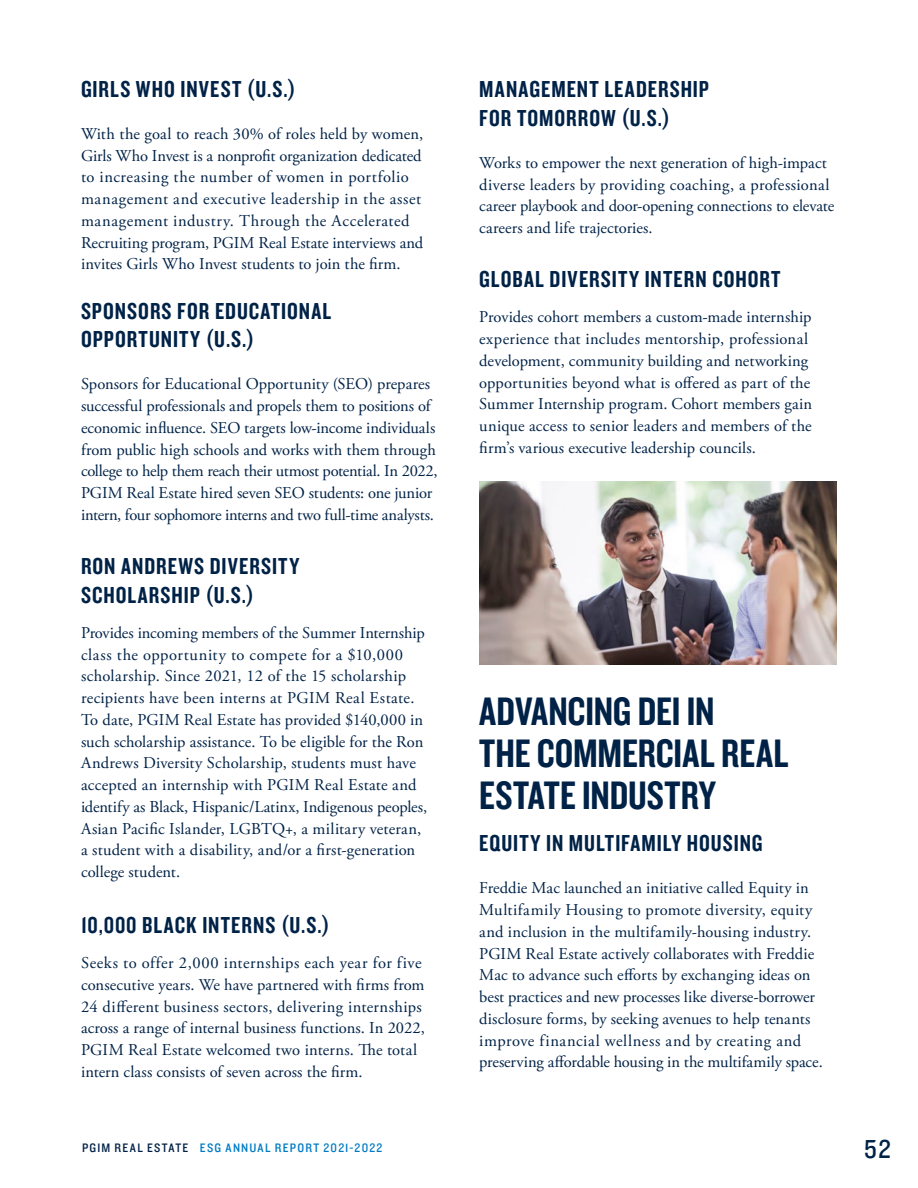
<style>
.page{position:relative;width:918px;height:1188px;background:#fff}
.page>*{position:absolute;margin:0;border:0;box-sizing:border-box;transform-origin:0 0}
.SUBHEADER{font:41.25px/42px "Knockout 49 Liteweight";letter-spacing:-.005em;color:#002247}
.t1{font:27px "Knockout 30 Junior Welterwt";color:#002247}
.Body_Text{font:24px/28.8px "Knockout 49 Liteweight";letter-spacing:.04em;color:#002247}
.paragraph_header{font:24px/28.8px "Knockout 49 Liteweight";letter-spacing:.04em;color:#002247}
.Body_Text-2{font:16.5px/21.8px "Adobe Garamond Pro";letter-spacing:.005em;color:#002247}
.t2{font:12.75px "Knockout 30 Junior Welterwt";letter-spacing:.1em;color:#007bc3}
.s1{color:#002247}
</style>
<div class="page">
<img style="left:479px;top:481px;width:358px;height:184px">
<p class="Body_Text" style="left:81px;top:74px;width:216px">GIRLS WHO INVEST (U.S.)</p>
<p class="Body_Text-2" style="left:81px;top:123px;width:344px">With the goal to reach 30% of roles held by women, Girls Who Invest is a nonprofit organization dedicated to increasing the number of women in portfolio management and executive leadership in the asset management industry. Through the Accelerated Recruiting program, PGIM Real Estate interviews and invites Girls Who Invest students to join the firm.</p>
<p class="Body_Text" style="left:81px;top:295px;width:252px">SPONSORS FOR EDUCATIONAL<br>OPPORTUNITY (U.S.)</p>
<p class="Body_Text-2" style="left:81px;top:374px;width:358px">Sponsors for Educational Opportunity (SEO) prepares successful professionals and propels them to positions of economic influence. SEO targets low-income individuals from public high schools and works with them through college to help them reach their utmost potential. In 2022, PGIM Real Estate hired seven SEO students: one junior intern, four sophomore interns and two full-time analysts.</p>
<p class="paragraph_header" style="left:81px;top:551px;width:220px">RON ANDREWS DIVERSITY<br>SCHOLARSHIP (U.S.)</p>
<p class="Body_Text-2" style="left:81px;top:622px;width:348px">Provides incoming members of the Summer Internship class the opportunity to compete for a $10,000 scholarship. Since 2021, 12 of the 15 scholarship recipients have been interns at PGIM Real Estate.<br>To date, PGIM Real Estate has provided $140,000 in such scholarship assistance. To be eligible for the Ron Andrews Diversity Scholarship, students must have accepted an internship with PGIM Real Estate and identify as Black, Hispanic/Latinx, Indigenous peoples, Asian Pacific Islander, LGBTQ+, a military veteran, a student with a disability, and/or a first-generation college student.</p>
<p class="paragraph_header" style="left:81px;top:910px;width:250px">10,000 BLACK INTERNS (U.S.)</p>
<p class="Body_Text-2" style="left:81px;top:953px;width:346px">Seeks to offer 2,000 internships each year for five consecutive years. We have partnered with firms from 24 different business sectors, delivering internships across a range of internal business functions. In 2022, PGIM Real Estate welcomed two interns. The total intern class consists of seven across the firm.</p>
<p class="Body_Text" style="left:479px;top:74px;width:231px">MANAGEMENT LEADERSHIP<br>FOR TOMORROW (U.S.)</p>
<p class="Body_Text-2" style="left:479px;top:152px;width:357px">Works to empower the next generation of high-impact diverse leaders by providing coaching, a professional career playbook and door-opening connections to elevate careers and life trajectories.</p>
<p class="paragraph_header" style="left:479px;top:264px;width:303px">GLOBAL DIVERSITY INTERN COHORT</p>
<p class="Body_Text-2" style="left:479px;top:307px;width:334px">Provides cohort members a custom-made internship experience that includes mentorship, professional development, community building and networking opportunities beyond what is offered as part of the Summer Internship program. Cohort members gain unique access to senior leaders and members of the firm’s various executive leadership councils.</p>
<p class="SUBHEADER" style="left:479px;top:689px;width:311px">ADVANCING DEI IN<br>THE COMMERCIAL REAL<br>ESTATE INDUSTRY</p>
<p class="Body_Text" style="left:479px;top:828px;width:285px">EQUITY IN MULTIFAMILY HOUSING</p>
<p class="Body_Text-2" style="left:479px;top:878px;width:345px">Freddie Mac launched an initiative called Equity in Multifamily Housing to promote diversity, equity and inclusion in the multifamily-housing industry.<br>PGIM Real Estate actively collaborates with Freddie Mac to advance such efforts by exchanging ideas on best practices and new processes like diverse-borrower disclosure forms, by seeking avenues to help tenants improve financial wellness and by creating and preserving affordable housing in the multifamily space.</p>
<p class="t2" style="left:82px;top:1140px;width:302px"><span class="s1">PGIM REAL ESTATE</span> ESG ANNUAL REPORT 2021-2022</p>
<h2 class="t1" style="left:864px;top:1131px;width:28px">52</h2>
</div>
